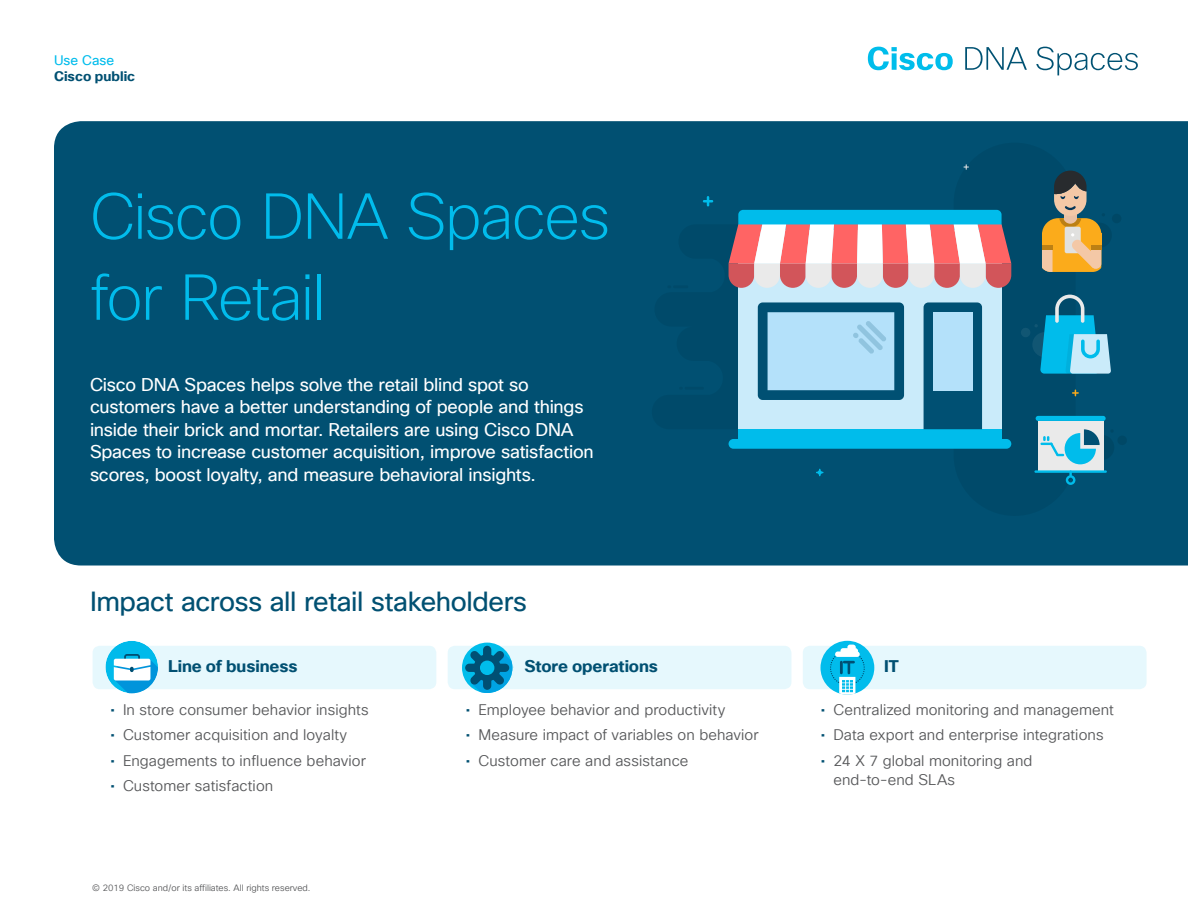
<style>
.page{position:relative;width:1188px;height:918px;background:#fff}
.page>*{position:absolute;margin:0;border:0;box-sizing:border-box;transform-origin:0 0}
.Title_Headline{font:200 63px "Cisco Sans TT";letter-spacing:-.025em;color:#01bcec}
.Subhead2_Indigo{font:27px "Cisco Sans TT";letter-spacing:-.015em;color:#015072}
.Intro{font:18px/22.5px "Cisco Sans TT";letter-spacing:-.015em;color:#fff}
.Subhead3_Indigo{font:700 16.5px "Cisco Sans TT";letter-spacing:-.005em;color:#015072}
.t1{font:15px/19.5px "Cisco Sans TT Light";letter-spacing:.005em;color:#57585a}
.t2{font:700 13.5px "Cisco Sans TT";color:#015072}
.t3{font:13.5px "Cisco Sans TT";color:#01bcec}
.t4{font:9px "Cisco Sans TT Light";color:#57585a}
.s1{font-family:"Cisco Sans TT";color:#015072}
</style>
<div class="page">
<div style="left:54px;top:121px;width:1134px;height:445px;background:#015072"></div>
<div style="left:954px;top:143px;width:122px;height:373px;background:#004a6a;border-radius:61px"></div>
<div style="left:652px;top:224px;width:86px;height:205px;background:#004a6a"></div>
<hr style="left:685px;top:387px;width:19px;height:3px;background:#000">
<svg style="left:679px;top:387px;width:4px;height:3px"></svg>
<hr style="left:673px;top:285px;width:15px;height:3px;background:#000">
<svg style="left:667px;top:285px;width:4px;height:3px"></svg>
<div style="left:738px;top:230px;width:264px;height:214px;background:#caebfa"></div>
<svg style="left:729px;top:210px;width:282px;height:78px;background:#bfa8b3"></svg>
<div style="left:729px;top:439px;width:282px;height:10px;background:#00bceb;border-radius:5px"></div>
<div style="left:738px;top:429px;width:264px;height:10px;background:#00bceb"></div>
<div style="left:924px;top:302px;width:58px;height:127px;background:#005073"></div>
<div style="left:933px;top:312px;width:39px;height:78px;background:#b4e1fa"></div>
<svg style="left:758px;top:302px;width:146px;height:98px;background:#7cb4d0"></svg>
<svg style="left:704px;top:197px;width:8px;height:8px"></svg>
<svg style="left:964px;top:165px;width:4px;height:4px"></svg>
<svg style="left:1073px;top:390px;width:5px;height:6px"></svg>
<div style="left:1087px;top:223px;width:25px;height:25px;background:#004866;border-radius:50%"></div>
<div style="left:1112px;top:214px;width:9px;height:9px;background:#004866;border-radius:50%"></div>
<svg style="left:1042px;top:171px;width:63px;height:101px;background:#938960"></svg>
<svg style="left:1021px;top:295px;width:90px;height:79px"></svg>
<svg style="left:816px;top:469px;width:8px;height:7px"></svg>
<div style="left:1036px;top:416px;width:70px;height:5px;background:#00bceb;border-radius:3px"></div>
<div style="left:1038px;top:421px;width:65px;height:51px;background:#eaeaea"></div>
<hr style="left:1034px;top:470px;width:73px;height:3px;background:#00bceb">
<svg style="left:1066px;top:470px;width:9px;height:15px"></svg>
<svg style="left:1040px;top:429px;width:87px;height:35px"></svg>
<svg style="left:868px;top:47px;width:85px;height:23px"></svg>
<svg style="left:965px;top:47px;width:62px;height:23px"></svg>
<svg style="left:1036px;top:47px;width:102px;height:28px"></svg>
<div style="left:93px;top:646px;width:343px;height:43px;background:#e6f8fd;border-radius:7px"></div>
<div style="left:448px;top:646px;width:343px;height:43px;background:#e6f8fd;border-radius:7px"></div>
<div style="left:803px;top:646px;width:344px;height:43px;background:#e6f8fd;border-radius:7px"></div>
<svg style="left:820px;top:641px;width:54px;height:54px"></svg>
<div style="left:462px;top:643px;width:50px;height:50px;background:#00bdeb;border-radius:50%"></div>
<svg style="left:465px;top:646px;width:47px;height:47px"></svg>
<div style="left:480px;top:661px;width:14px;height:14px;background:#00bdeb;border-radius:50%"></div>
<div style="left:105px;top:641px;width:53px;height:52px;background:#00baeb;border-radius:50%"></div>
<svg style="left:114px;top:654px;width:44px;height:39px"></svg>
<p class="t3" style="left:54px;top:51px;width:62px">Use Case</p>
<p class="t2" style="left:54px;top:67px;width:83px">Cisco public</p>
<p class="Title_Headline" style="left:90px;top:176px;width:522px">Cisco DNA Spaces</p>
<p class="Title_Headline" style="left:90px;top:257px;width:237px">for Retail</p>
<p class="Intro" style="left:90px;top:374px;width:505px">Cisco DNA Spaces helps solve the retail blind spot so customers have a better understanding of people and things inside their brick and mortar. Retailers are using Cisco DNA Spaces to increase customer acquisition, improve satisfaction scores, boost loyalty, and measure behavioral insights.</p>
<p class="Subhead2_Indigo" style="left:90px;top:584px;width:439px">Impact across all retail stakeholders</p>
<p class="Subhead3_Indigo" style="left:168px;top:655px;width:131px">Line of business</p>
<p class="Subhead3_Indigo" style="left:524px;top:655px;width:135px">Store operations</p>
<p class="Subhead3_Indigo" style="left:884px;top:655px;width:16px">IT</p>
<p class="t1" style="left:110px;top:700px;width:260px"><span class="s1">•</span> In store consumer behavior insights</p>
<p class="t1" style="left:110px;top:726px;width:238px"><span class="s1">•</span> Customer acquisition and loyalty</p>
<p class="t1" style="left:110px;top:751px;width:257px"><span class="s1">•</span> Engagements to influence behavior</p>
<p class="t1" style="left:110px;top:777px;width:164px"><span class="s1">•</span> Customer satisfaction</p>
<p class="t4" style="left:92px;top:882px;width:220px">© 2019 Cisco and/or its affiliates. All rights reserved.</p>
<p class="t1" style="left:466px;top:700px;width:261px"><span class="s1">•</span> Employee behavior and productivity</p>
<p class="t1" style="left:466px;top:726px;width:294px"><span class="s1">•</span> Measure impact of variables on behavior</p>
<p class="t1" style="left:466px;top:751px;width:224px"><span class="s1">•</span> Customer care and assistance</p>
<p class="t1" style="left:821px;top:700px;width:295px"><span class="s1">•</span> Centralized monitoring and management</p>
<p class="t1" style="left:821px;top:726px;width:284px"><span class="s1">•</span> Data export and enterprise integrations</p>
<p class="t1" style="left:833px;top:751px;width:201px;text-indent:-13px"><span class="s1">•</span> 24 X 7 global monitoring and end-to-end SLAs</p>
</div>
